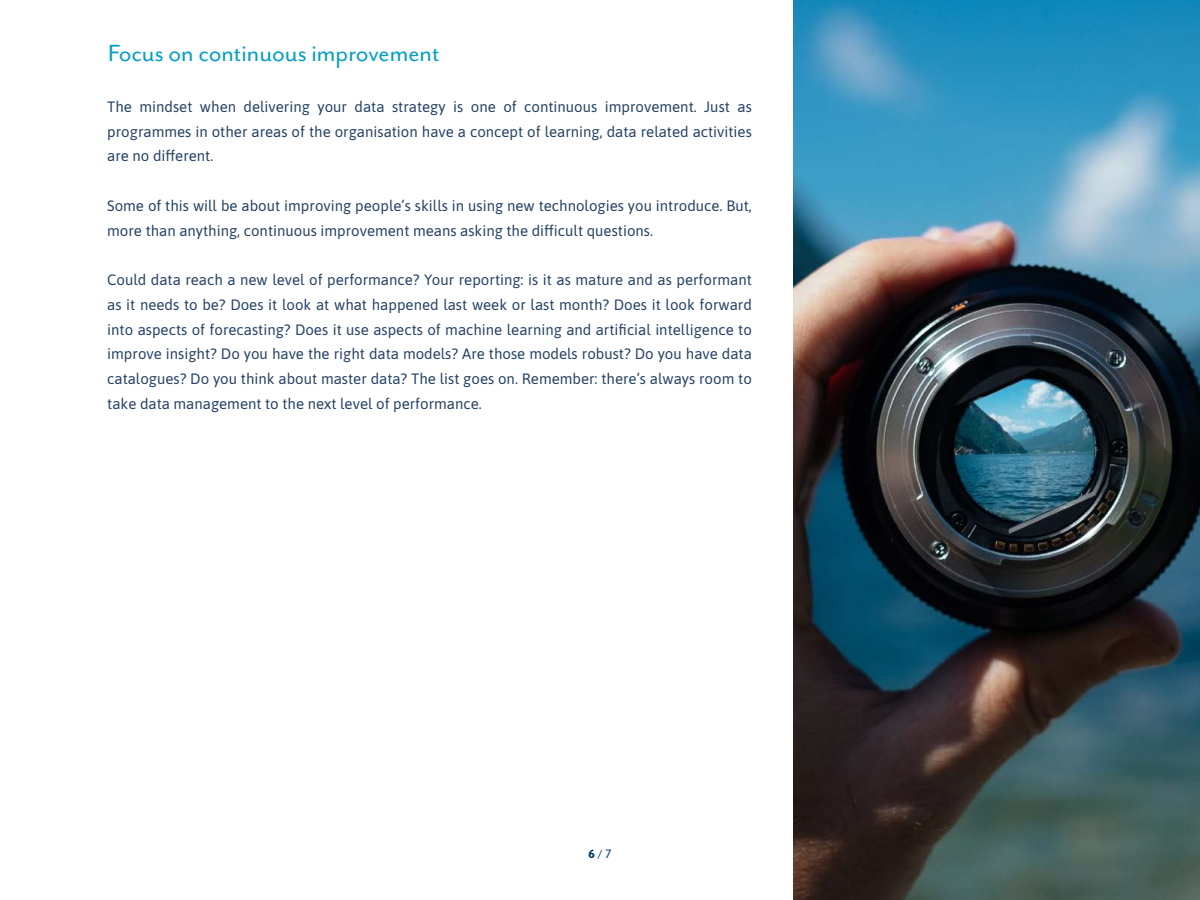
<style>
.page{position:relative;width:1200px;height:900px;background:#fff}
.page>*{position:absolute;margin:0;border:0;box-sizing:border-box;transform-origin:0 0}
.t1{font:27px "Mr Eaves San OT";color:#079fc3}
.t2{font:15px/24.8px "Asap";color:#244264;text-align:justify}
.t3{font:12px "Asap";color:#00395f}
.s1{font-weight:700}
</style>
<div class="page">
<img style="left:794px;top:0;width:406px;height:900px">
<h1 class="t1" style="left:108px;top:38px;width:333px">Focus on continuous improvement</h1>
<p class="t2" style="left:107px;top:93px;width:646px">The mindset when delivering your data strategy is one of continuous improvement. Just as programmes in other areas of the organisation have a concept of learning, data related activities are no different.</p>
<p class="t2" style="left:107px;top:192px;width:646px">Some of this will be about improving people’s skills in using new technologies you introduce. But, more than anything, continuous improvement means asking the difficult questions.</p>
<p class="t2" style="left:107px;top:267px;width:646px">Could data reach a new level of performance? Your reporting: is it as mature and as performant as it needs to be? Does it look at what happened last week or last month? Does it look forward into aspects of forecasting? Does it use aspects of machine learning and artificial intelligence to improve insight? Do you have the right data models? Are those models robust? Do you have data catalogues? Do you think about master data? The list goes on. Remember: there’s always room to take data management to the next level of performance.</p>
<p class="t3" style="left:588px;top:846px;width:25px"><span class="s1">6</span>/ 7</p>
</div>
